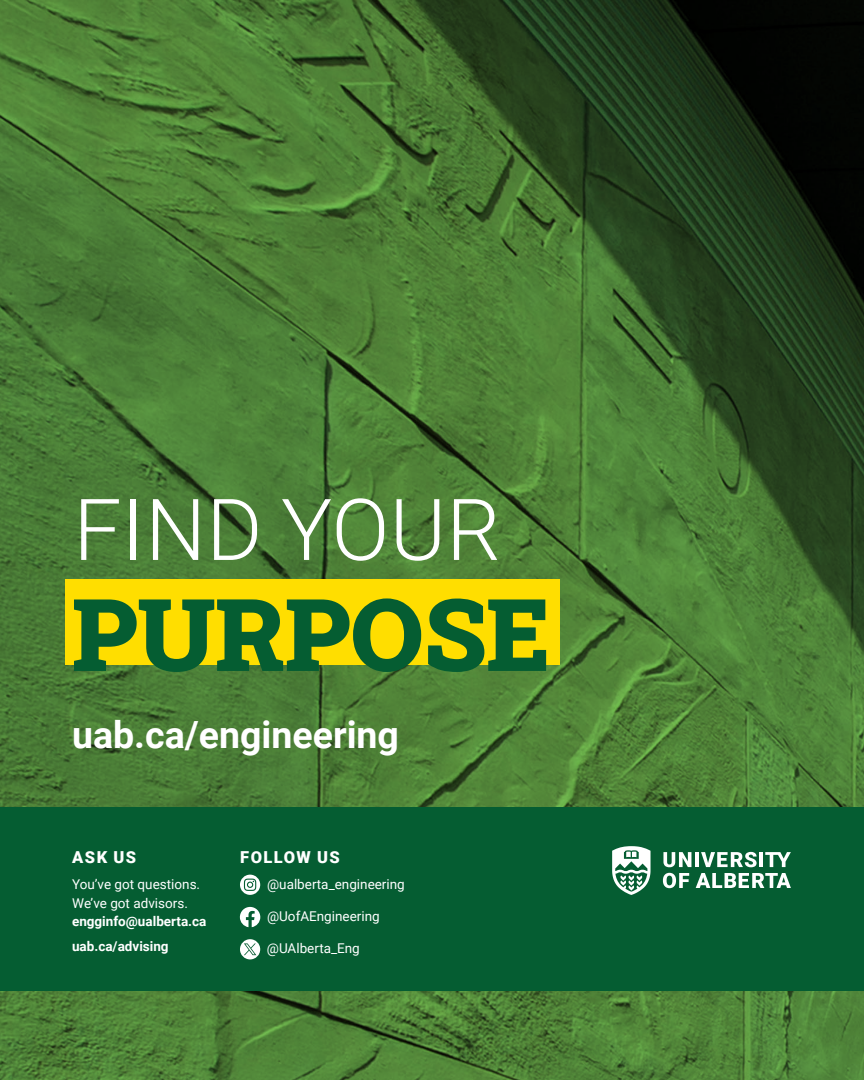
<style>
.page{position:relative;width:864px;height:1080px;background:#fff}
.page>*{position:absolute;margin:0;border:0;box-sizing:border-box;transform-origin:0 0}
.t1{font:900 100.5px "Roboto Slab";color:#055d32}
.t2{font:300 85.5px "Roboto";letter-spacing:.005em;color:#fff}
.t3{font:700 37.5px "Roboto";color:#fff}
.t4{font:900 16.5px "Roboto";letter-spacing:.085em;color:#fff}
.t5{font:13.5px/18.8px "Roboto";color:#fff}
.t6{font:700 13.5px/24.2px "Roboto";color:#fff}
</style>
<div class="page">
<img style="left:0;top:0;width:864px;height:1080px">
<div style="left:0;top:807px;width:864px;height:183px;background:#055d32"></div>
<svg style="left:240px;top:875px;width:20px;height:20px"></svg>
<svg style="left:240px;top:907px;width:20px;height:20px"></svg>
<svg style="left:240px;top:939px;width:20px;height:20px"></svg>
<svg style="left:663px;top:852px;width:28px;height:15px"></svg>
<hr style="left:695px;top:852px;width:4px;height:15px;background:#fff">
<svg style="left:701px;top:852px;width:56px;height:15px"></svg>
<hr style="left:759px;top:852px;width:4px;height:15px;background:#fff">
<svg style="left:765px;top:852px;width:26px;height:15px"></svg>
<svg style="left:663px;top:873px;width:26px;height:15px"></svg>
<svg style="left:696px;top:873px;width:95px;height:15px"></svg>
<svg style="left:612px;top:846px;width:39px;height:49px"></svg>
<div style="left:65px;top:579px;width:495px;height:85px;background:#ffde00"></div>
<h2 class="t2" style="left:74px;top:470px;width:429px">FIND YOUR</h2>
<h1 class="t1" style="left:72px;top:566px;width:480px">PURPOSE</h1>
<h3 class="t3" style="left:72px;top:709px;width:329px">uab.ca/engineering</h3>
<p class="t4" style="left:72px;top:846px;width:65px">ASK US</p>
<p class="t5" style="left:72px;top:874px;width:130px">You’ve got questions.<br>We’ve got advisors.</p>
<p class="t6" style="left:72px;top:909px;width:136px">engginfo@ualberta.ca uab.ca/advising</p>
<p class="t4" style="left:240px;top:846px;width:101px">FOLLOW US</p>
<p class="t5" style="left:267px;top:874px;width:139px">@ualberta_engineering</p>
<p class="t5" style="left:267px;top:907px;width:114px">@UofAEngineering</p>
<p class="t5" style="left:267px;top:939px;width:94px">@UAlberta_Eng</p>
</div>
